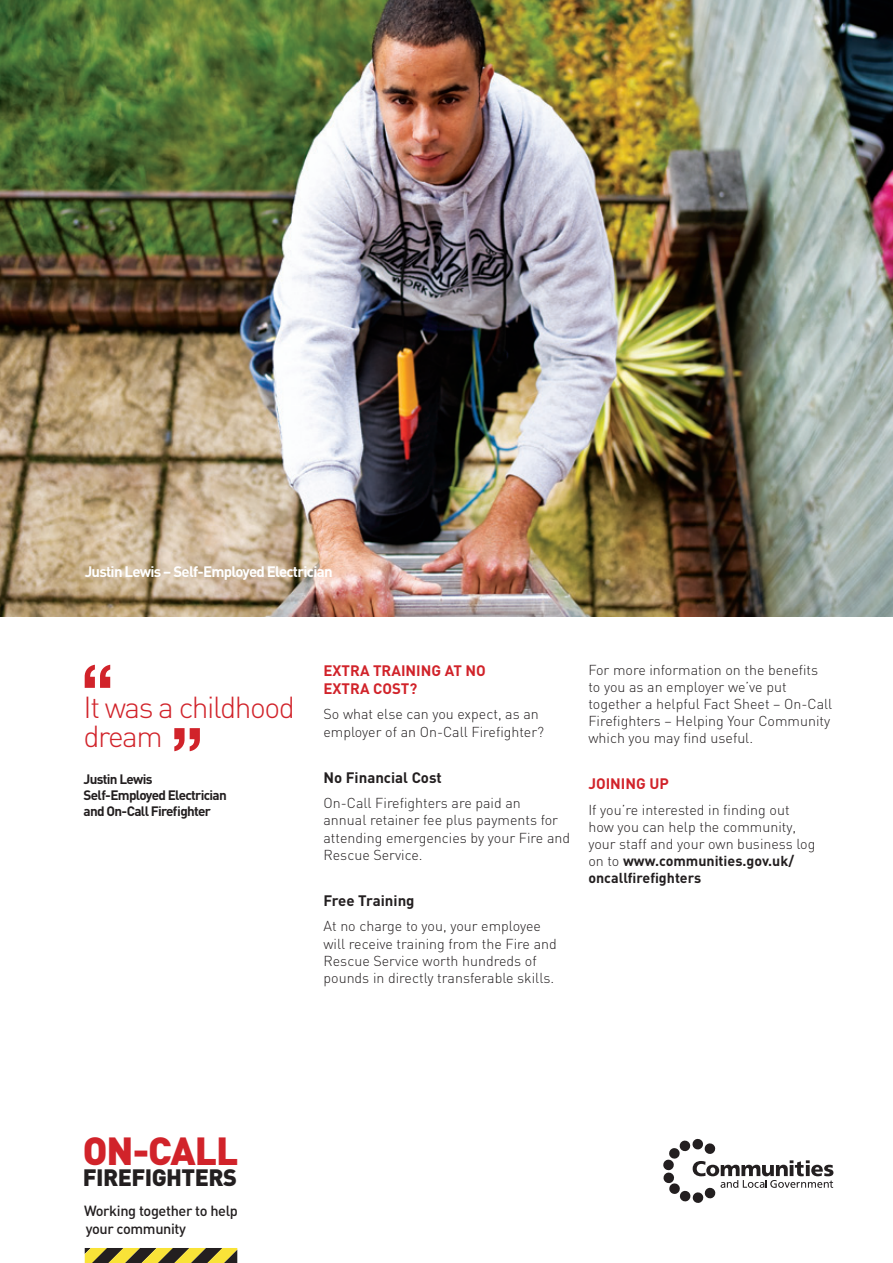
<style>
.page{position:relative;width:893px;height:1263px;background:#fff}
.page>*{position:absolute;margin:0;border:0;box-sizing:border-box;transform-origin:0 0}
.t1{font:900 38.7px "DIN";letter-spacing:-.025em;color:#d1232a}
.t2{font:300 30px/28.5px "DIN";letter-spacing:-.05em;color:#d1232a}
.t3{font:900 23.4px "DIN";letter-spacing:-.025em;color:#231f20}
.t4{font:700 15px/18px "DIN";color:#d1232a}
.t5{font:700 15px "DIN";letter-spacing:-.05em;color:#fff}
.t6{font:700 15px "DIN";color:#231f20}
.t7{font:500 14.55px/17.4px "DIN";letter-spacing:-.025em;color:#231f20}
.t8{font:300 14.25px/17.1px "DIN";color:#231f20}
.t9{font:700 13.5px/16.2px "DIN";letter-spacing:-.05em;color:#231f20}
.s1{font-weight:700}
</style>
<div class="page">
<svg style="left:84px;top:1248px;width:154px;height:15px;background:#948730"></svg>
<img style="left:0;top:0;width:893px;height:617px">
<svg style="left:663px;top:1139px;width:170px;height:64px"></svg>
<svg style="left:84px;top:665px;width:26px;height:23px"></svg>
<svg style="left:174px;top:728px;width:26px;height:23px"></svg>
<p class="t5" style="left:85px;top:562px;width:249px">Justin Lewis – Self-Employed Electrician</p>
<h2 class="t2" style="left:84px;top:693px;width:213px">It was a childhood dream</h2>
<p class="t9" style="left:84px;top:770px;width:145px">Justin Lewis<br>Self-Employed Electrician and On-Call Firefighter</p>
<p class="t4" style="left:323px;top:661px;width:152px">Extra Trai ni ng At No<br>Extra Cost?</p>
<p class="t8" style="left:323px;top:706px;width:222px">So what else can you expect, as an employer of an On-Call Firefighter?</p>
<p class="t6" style="left:323px;top:767px;width:120px">No Financial Cost</p>
<p class="t8" style="left:323px;top:794px;width:248px">On-Call Firefighters are paid an<br>annual retainer fee plus payments for attending emergencies by your Fire and<br>Rescue Service.</p>
<p class="t6" style="left:323px;top:890px;width:93px">Free Training</p>
<p class="t8" style="left:323px;top:917px;width:235px">At no charge to you, your employee will receive training from the Fire and Rescue Service worth hundreds of pounds in directly transferable skills.</p>
<p class="t8" style="left:588px;top:661px;width:245px">For more information on the benefits to you as an employer we’ve put together a helpful Fact Sheet – On-Call Firefighters – Helping Your Community which you may find useful.</p>
<p class="t4" style="left:588px;top:774px;width:82px">Joining Up</p>
<p class="t8" style="left:588px;top:801px;width:228px">If you’re interested in finding out how you can help the community, your staff and your own business log on to <span class="s1">www.communities.gov.uk/ oncallfirefighters</span></p>
<h1 class="t1" style="left:83px;top:1125px;width:157px">ON-CALL</h1>
<h3 class="t3" style="left:83px;top:1162px;width:156px">FIREFIGHTERS</h3>
<p class="t7" style="left:84px;top:1202px;width:155px">Working together to help your community</p>
</div>
